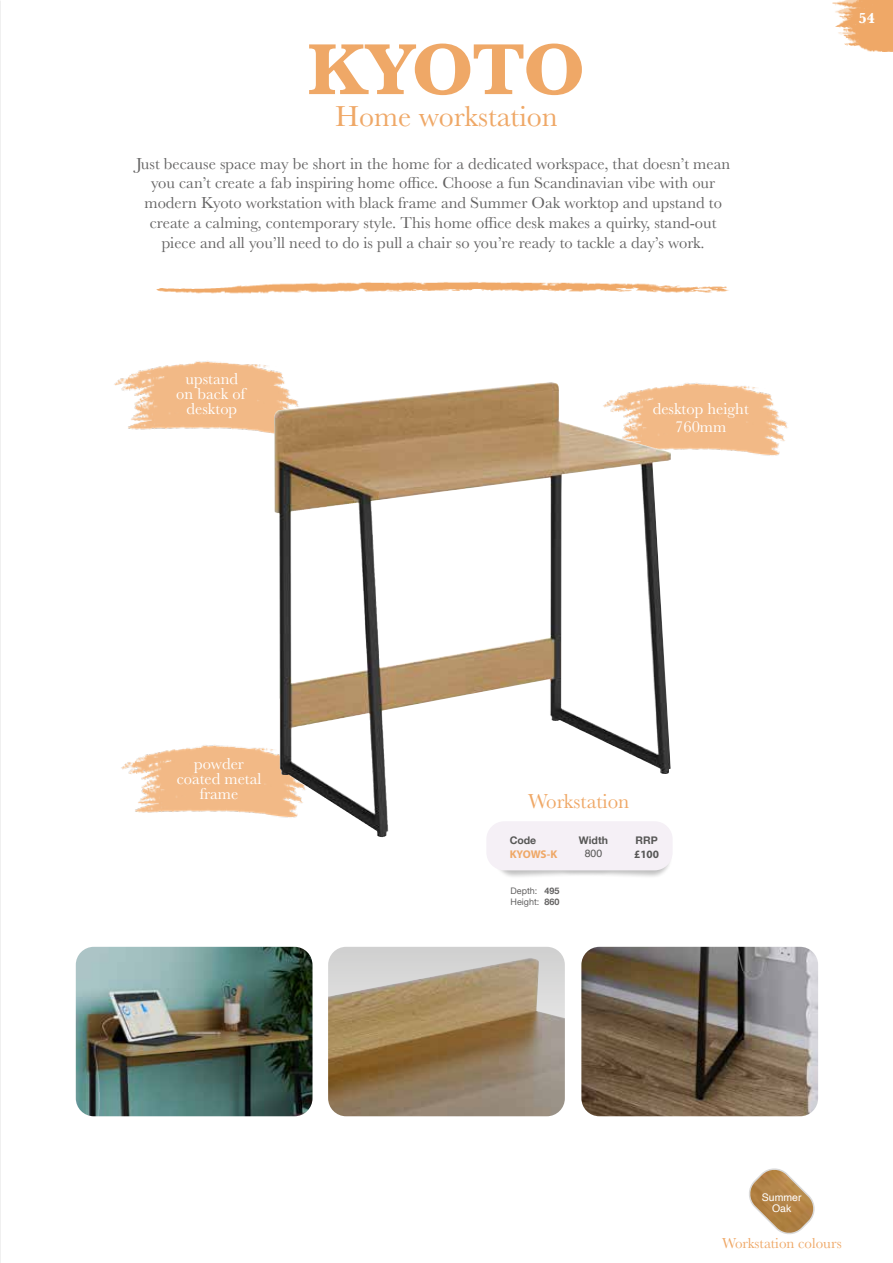
<style>
.page{position:relative;width:893px;height:1263px;background:#fff}
.page>*{position:absolute;margin:0;border:0;box-sizing:border-box;transform-origin:0 0}
.t1{font:700 75px "Baskerville";letter-spacing:-.03em;color:#efa867}
.t2{font:30px "Baskerville";color:#efa867}
.t3{font:21px "Baskerville";color:#efa867}
.t4{font:16.5px/19.8px "Baskerville";color:#646363;text-align:center}
.t5{font:16.5px/15px "Baskerville";color:#fff;text-align:center}
.t6{font:15px "Baskerville";color:#efa867}
.t7{font:700 15px "Baskerville";color:#fff}
.t8{font:700 11.25px "Myriad Pro";letter-spacing:-.01em;color:#efa867}
.t9{font:700 11.25px "Myriad Pro";color:#575756}
.t10{font:700 10.5px "Helvetica Neue";color:#575756}
.t11{font:10.5px/10.5px "Helvetica";color:#fff;text-align:center}
.t12{font:10.5px "Helvetica";color:#575756}
.t13{font:9px/10.8px "Helvetica Neue";color:#646363}
.s1{font-weight:700}
</style>
<div class="page">
<img style="left:121px;top:745px;width:182px;height:73px">
<img style="left:114px;top:361px;width:171px;height:73px">
<img style="left:593px;top:383px;width:195px;height:82px">
<img style="left:274px;top:382px;width:275px;height:411px">
<img style="left:0;top:0;width:1px;height:1263px">
<svg style="left:498px;top:869px;width:54px;height:8px"></svg>
<svg style="left:552px;top:861px;width:119px;height:16px"></svg>
<div style="left:486px;top:821px;width:187px;height:49px;background:#f5f0f6;border-radius:18px"></div>
<img style="left:76px;top:947px;width:236px;height:169px">
<img style="left:581px;top:947px;width:237px;height:169px">
<div style="left:329px;top:947px;width:235px;height:11px;background:#d0d0d0"></div>
<img style="left:328px;top:958px;width:237px;height:158px">
<img style="left:156px;top:282px;width:573px;height:12px">
<svg style="left:749px;top:1168px;width:66px;height:66px"></svg>
<img style="left:832px;top:0;width:61px;height:52px">
<h1 class="t1" style="left:308px;top:17px;width:279px">KYOTO</h1>
<h2 class="t2" style="left:335px;top:97px;width:224px">Home workstation</h2>
<p class="t4" style="left:136px;top:154px;width:596px">Just because space may be short in the home for a dedicated workspace, that doesn’t mean you can’t create a fab inspiring home office. Choose a fun Scandinavian vibe with our modern Kyoto workstation with black frame and Summer Oak worktop and upstand to create a calming, contemporary style. This home office desk makes a quirky, stand-out piece and all you’ll need to do is pull a chair so you’re ready to tackle a day’s work.</p>
<p class="t5" style="left:176px;top:371px;width:70px">upstand on back of desktop</p>
<p class="t5" style="left:653px;top:400px;width:98px;line-height:18px">desktop height<br>760mm</p>
<p class="t7" style="left:859px;top:8px;width:18px">54</p>
<p class="t5" style="left:177px;top:756px;width:86px">powder coated metal frame</p>
<p class="t3" style="left:528px;top:787px;width:103px">Workstation</p>
<p class="t10" style="left:510px;top:832px;width:28px">Code</p>
<p class="t10" style="left:579px;top:832px;width:30px">Width</p>
<p class="t10" style="left:635px;top:832px;width:24px">RRP</p>
<p class="t8" style="left:510px;top:847px;width:49px">KYOWS-K</p>
<p class="t12" style="left:585px;top:846px;width:19px">800</p>
<p class="t9" style="left:634px;top:847px;width:26px">£100</p>
<p class="t13" style="left:510px;top:886px;width:51px">Depth: <span class="s1">495<br></span>Height: <span class="s1">860</span></p>
<p class="t11" style="left:762px;top:1192px;width:41px">Summer<br>Oak</p>
<p class="t6" style="left:722px;top:1233px;width:121px">Workstation colours</p>
</div>
